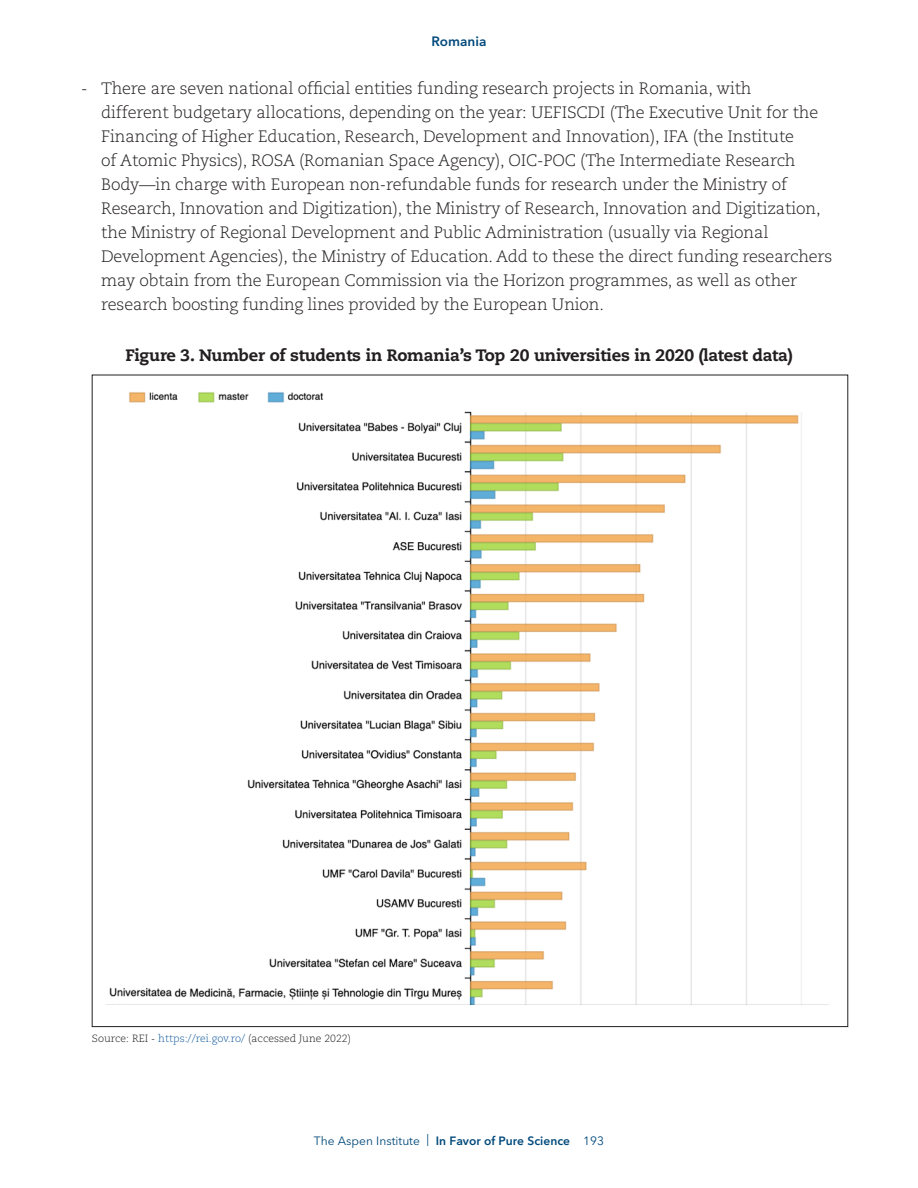
<style>
.page{position:relative;width:918px;height:1188px;background:#fff}
.page>*{position:absolute;margin:0;border:0;box-sizing:border-box;transform-origin:0 0}
.Pure_Science_Body_Co{font:300 16.5px/24px "Caecilia LT Pro 45";letter-spacing:-.01em;color:#231f20}
.Pure_Science_Body_Co-2{font:800 16.5px "Caecilia LT Pro 85";letter-spacing:-.01em;color:#231f20}
.t1{font:600 13.5px "Avenir Next LT Pro";color:#00497b}
.t2{font:12px "Avenir Next LT Pro";color:#00497b}
.Body_Copy{font:300 10.5px "Caecilia LT Pro 45";color:#231f20}
.s1{color:#175d9e}
.s2{font-weight:600}
</style>
<div class="page">
<img style="left:109px;top:392px;width:693px;height:612px">
<p class="t1" style="left:431px;top:33px;width:57px">Romania</p>
<p class="Pure_Science_Body_Co" style="left:101px;top:76px;width:733px;text-indent:-20px">- There are seven national official entities funding research projects in Romania, with<br>different budgetary allocations, depending on the year: UEFISCDI (The Executive Unit for the Financing of Higher Education, Research, Development and Innovation), IFA (the Institute<br>of Atomic Physics), ROSA (Romanian Space Agency), OIC-POC (The Intermediate Research Body—in charge with European non-refundable funds for research under the Ministry of Research, Innovation and Digitization), the Ministry of Research, Innovation and Digitization, the Ministry of Regional Development and Public Administration (usually via Regional Development Agencies), the Ministry of Education. Add to these the direct funding researchers may obtain from the European Commission via the Horizon programmes, as well as other research boosting funding lines provided by the European Union.</p>
<p class="Pure_Science_Body_Co-2" style="left:125px;top:343px;width:669px">Figure 3. Number of students in Romania’s Top 20 universities in 2020 (latest data)</p>
<p class="Body_Copy" style="left:92px;top:1031px;width:261px">Source: REI - <span class="s1">https://rei.gov.ro/</span> (accessed June 2022)</p>
<p class="t2" style="left:314px;top:1133px;width:292px">The Aspen Institute | <span class="s2">In Favor of Pure Science</span> 193</p>
</div>
